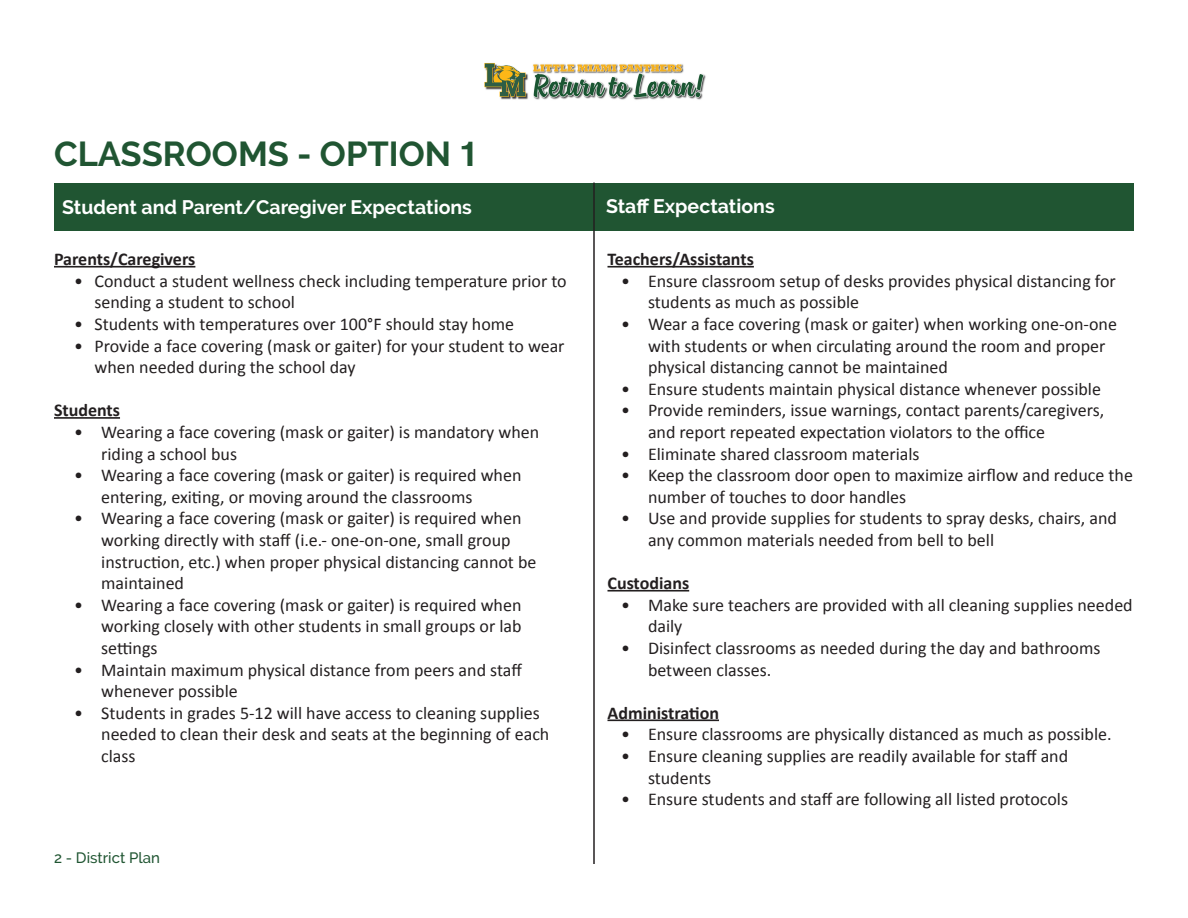
<style>
.page{position:relative;width:1188px;height:918px;background:#fff}
.page>*{position:absolute;margin:0;border:0;box-sizing:border-box;transform-origin:0 0}
.t1{font:700 34.5px "Raleway";color:#205532}
.t2{font:700 19.5px "Raleway";color:#fff}
.t3{font:18px/21.6px "Calibri";color:#231f20}
.t4{font:700 18px "Calibri";color:#231f20}
.t5{font:500 15px "Raleway";color:#205532}
.s1{font-family:"Helvetica"}
</style>
<div class="page">
<img style="left:484px;top:63px;width:222px;height:37px">
<div style="left:54px;top:183px;width:1080px;height:48px;background:#205532"></div>
<hr style="left:593px;top:183px;width:2px;height:681px;background:#231f20">
<hr style="left:54px;top:266px;width:141px;height:2px;background:#231f20">
<hr style="left:54px;top:417px;width:66px;height:2px;background:#231f20">
<hr style="left:608px;top:266px;width:146px;height:2px;background:#231f20">
<hr style="left:608px;top:590px;width:81px;height:2px;background:#231f20">
<hr style="left:608px;top:719px;width:111px;height:2px;background:#231f20">
<p class="t1" style="left:54px;top:134px;width:426px">CLASSROOMS - OPTION <span class="s1">1</span></p>
<p class="t2" style="left:62px;top:196px;width:411px">Student and Parent/Caregiver Expectations</p>
<p class="t2" style="left:606px;top:195px;width:170px">Staff Expectations</p>
<p class="t4" style="left:54px;top:248px;width:143px">Parents/Caregivers</p>
<p class="t3" style="left:94px;top:270px;width:474px;text-indent:-20px">• Conduct a student wellness check including temperature prior to sending a student to school</p>
<p class="t3" style="left:74px;top:313px;width:441px">• Students with temperatures over 100°F should stay home</p>
<p class="t3" style="left:94px;top:335px;width:472px;text-indent:-20px">• Provide a face covering (mask or gaiter) for your student to wear when needed during the school day</p>
<p class="t4" style="left:54px;top:399px;width:68px">Students</p>
<p class="t3" style="left:101px;top:421px;width:439px;text-indent:-27px">• Wearing a face covering (mask or gaiter) is mandatory when riding a school bus</p>
<p class="t3" style="left:101px;top:464px;width:422px;text-indent:-27px">• Wearing a face covering (mask or gaiter) is required when entering, exiting, or moving around the classrooms</p>
<p class="t3" style="left:101px;top:508px;width:437px;text-indent:-27px">• Wearing a face covering (mask or gaiter) is required when working directly with staff (i.e.- one-on-one, small group instruction, etc.) when proper physical distancing cannot be maintained</p>
<p class="t3" style="left:101px;top:594px;width:422px;text-align:justify;text-indent:-27px">• Wearing a face covering (mask or gaiter) is required when working closely with other students in small groups or lab settings</p>
<p class="t3" style="left:101px;top:659px;width:422px;text-indent:-27px">• Maintain maximum physical distance from peers and staff whenever possible</p>
<p class="t3" style="left:101px;top:702px;width:450px;text-indent:-27px">• Students in grades 5-12 will have access to cleaning supplies needed to clean their desk and seats at the beginning of each class</p>
<p class="t4" style="left:608px;top:248px;width:148px">Teachers/Assistants</p>
<p class="t3" style="left:648px;top:270px;width:469px;text-indent:-27px">• Ensure classroom setup of desks provides physical distancing for students as much as possible</p>
<p class="t3" style="left:648px;top:313px;width:470px;text-indent:-27px">• Wear a face covering (mask or gaiter) when working one-on-one with students or when circulating around the room and proper physical distancing cannot be maintained</p>
<p class="t3" style="left:621px;top:378px;width:481px">• Ensure students maintain physical distance whenever possible</p>
<p class="t3" style="left:648px;top:400px;width:458px;text-indent:-27px">• Provide reminders, issue warnings, contact parents/caregivers, and report repeated expectation violators to the office</p>
<p class="t3" style="left:621px;top:443px;width:300px">• Eliminate shared classroom materials</p>
<p class="t3" style="left:648px;top:464px;width:486px;text-indent:-27px">• Keep the classroom door open to maximize airflow and reduce the number of touches to door handles</p>
<p class="t3" style="left:648px;top:508px;width:470px;text-indent:-27px">• Use and provide supplies for students to spray desks, chairs, and any common materials needed from bell to bell</p>
<p class="t4" style="left:608px;top:572px;width:83px">Custodians</p>
<p class="t3" style="left:648px;top:594px;width:486px;text-indent:-27px">• Make sure teachers are provided with all cleaning supplies needed daily</p>
<p class="t3" style="left:648px;top:637px;width:454px;text-indent:-27px">• Disinfect classrooms as needed during the day and bathrooms between classes.</p>
<p class="t4" style="left:608px;top:701px;width:113px">Administration</p>
<p class="t3" style="left:621px;top:724px;width:492px">• Ensure classrooms are physically distanced as much as possible.</p>
<p class="t3" style="left:648px;top:745px;width:422px;text-indent:-27px">• Ensure cleaning supplies are readily available for staff and students</p>
<p class="t3" style="left:621px;top:788px;width:449px">• Ensure students and staff are following all listed protocols</p>
<p class="t5" style="left:54px;top:850px;width:107px">2 - District Plan</p>
</div>
